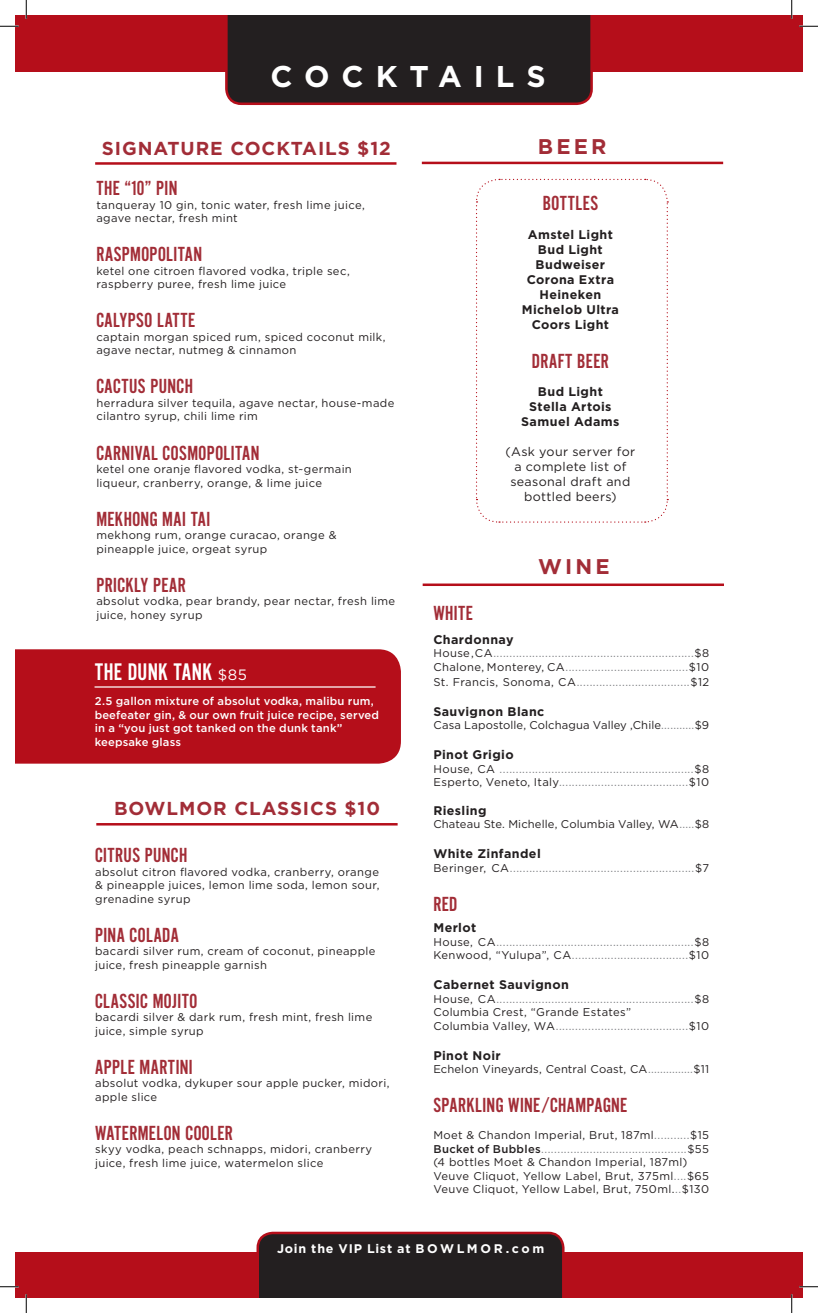
<style>
.page{position:relative;width:818px;height:1313px;background:#fff}
.page>*{position:absolute;margin:0;border:0;box-sizing:border-box;transform-origin:0 0}
.t1{font:700 30px "Gotham";color:#fff}
.t2{font:25px "Alternate Gothic No 2";letter-spacing:.015em;color:#fff}
.t3{font:21.25px "Alternate Gothic No 2";letter-spacing:.02em;color:#a22d37}
.t4{font:700 21.25px "Gotham";letter-spacing:.15em;color:#a22d37}
.t5{font:700 18.75px "Gotham";letter-spacing:.05em;color:#a22d37}
.t6{font:700 12.5px/15px "Gotham";letter-spacing:.03em;color:#231f20;text-align:center}
.t7{font:12.5px/15px "Gotham";letter-spacing:.025em;color:#231f20;text-align:center}
.t8{font:700 12.5px "Gotham";letter-spacing:.12em;color:#fff}
.t9{font:11.25px/13.5px "Gotham";letter-spacing:.03em;color:#231f20}
.t10{font:11.25px/13.5px "Gotham";letter-spacing:.03em;color:#808285}
.t11{font:11.25px "Gotham";letter-spacing:.01em;color:#231f20}
.t12{font:500 11.25px/13.5px "Gotham";letter-spacing:.015em;color:#fff}
.s1{font-family:"Gotham";font-size:15px}
.s2{color:#231f20}
.s3{color:#808285}
.s4{font-weight:500}
</style>
<div class="page">
<hr style="left:95px;top:162px;width:301px;height:3px;background:#b50e1a">
<hr style="left:96px;top:823px;width:301px;height:2px;background:#b50e1a">
<hr style="left:422px;top:162px;width:301px;height:2px;background:#b50e1a">
<hr style="left:422px;top:583px;width:302px;height:3px;background:#b50e1a">
<div style="left:15px;top:649px;width:386px;height:114px;background:#b50e1a"></div>
<hr style="left:94px;top:686px;width:281px;height:1px;background:#fff">
<svg style="left:476px;top:178px;width:192px;height:345px"></svg>
<div style="left:15px;top:15px;width:787px;height:56px;background:#b50e1a"></div>
<div style="left:225px;top:15px;width:367px;height:90px;background:#231f20"></div>
<div style="left:15px;top:1252px;width:787px;height:46px;background:#b50e1a"></div>
<svg style="left:256px;top:1231px;width:308px;height:67px;background:#2e2123"></svg>
<svg style="left:0;top:25px;width:19px;height:2px"></svg>
<svg style="left:799px;top:25px;width:19px;height:2px"></svg>
<svg style="left:0;top:1286px;width:19px;height:1px"></svg>
<svg style="left:799px;top:1285px;width:19px;height:2px"></svg>
<svg style="left:25px;top:0;width:2px;height:19px"></svg>
<svg style="left:25px;top:1294px;width:2px;height:18px"></svg>
<svg style="left:790px;top:0;width:2px;height:19px"></svg>
<svg style="left:790px;top:1294px;width:2px;height:18px"></svg>
<h1 class="t1" style="left:270px;top:59px;width:277px">co cktail s</h1>
<h3 class="t5" style="left:102px;top:137px;width:290px">Si gnature Cocktails $12</h3>
<h3 class="t3" style="left:96px;top:174px;width:83px">THE “10” PIN</h3>
<p class="t9" style="left:96px;top:198px;width:270px">tanqueray 10 gin, tonic water, fresh lime juice, agave nectar, fresh mint</p>
<h3 class="t3" style="left:96px;top:240px;width:107px">RASPMOPOLITAN</h3>
<p class="t9" style="left:96px;top:264px;width:255px">ketel one citroen flavored vodka, triple sec, raspberry puree, fresh lime juice</p>
<h3 class="t3" style="left:96px;top:306px;width:100px">CALYPSO LATTE</h3>
<p class="t9" style="left:96px;top:330px;width:290px">captain morgan spiced rum, spiced coconut milk, agave nectar, nutmeg &amp; cinnamon</p>
<h3 class="t3" style="left:96px;top:372px;width:98px">CACTUS PUNCH</h3>
<p class="t9" style="left:96px;top:396px;width:299px">herradura silver tequila, agave nectar, house-made cilantro syrup, chili lime rim</p>
<h3 class="t3" style="left:96px;top:438px;width:164px">CARNIVAL COSMOPOLITAN</h3>
<p class="t9" style="left:96px;top:462px;width:257px">ketel one oranje flavored vodka, st~germain liqueur, cranberry, orange, &amp; lime juice</p>
<h3 class="t3" style="left:96px;top:504px;width:115px">MEKHONG MAI TAI</h3>
<p class="t9" style="left:96px;top:528px;width:241px">mekhong rum, orange curacao, orange &amp; pineapple juice, orgeat syrup</p>
<h3 class="t3" style="left:96px;top:570px;width:91px">PRICKLY PEAR</h3>
<p class="t9" style="left:96px;top:594px;width:300px">absolut vodka, pear brandy, pear nectar, fresh lime juice, honey syrup</p>
<h2 class="t2" style="left:95px;top:655px;width:154px">THE DUNK TANK <span class="s1">$85</span></h2>
<p class="t12" style="left:95px;top:694px;width:286px">2.5 gallon mixture of absolut vodka, malibu rum, beefeater gin, &amp; our own fruit juice recipe, served in a “you just got tanked on the dunk tank” keepsake glass</p>
<h3 class="t5" style="left:114px;top:797px;width:32px">Bowlmor</h3>
<h3 class="t5" style="left:234px;top:797px;width:147px">Classi cs $10</h3>
<h3 class="t3" style="left:95px;top:841px;width:94px">CITRUS PUNCH</h3>
<p class="t9" style="left:95px;top:865px;width:286px;text-align:justify">absolut citron flavored vodka, cranberry, orange &amp; pineapple juices, lemon lime soda, lemon sour, grenadine syrup</p>
<h3 class="t3" style="left:95px;top:920px;width:85px">PINA COLADA</h3>
<p class="t9" style="left:95px;top:944px;width:282px">bacardi silver rum, cream of coconut, pineapple juice, fresh pineapple garnish</p>
<h3 class="t3" style="left:95px;top:986px;width:104px">CLASSIC MOJITO</h3>
<p class="t9" style="left:95px;top:1010px;width:279px">bacardi silver &amp; dark rum, fresh mint, fresh lime juice, simple syrup</p>
<h3 class="t3" style="left:95px;top:1052px;width:99px">APPLE MARTINI</h3>
<p class="t9" style="left:95px;top:1076px;width:296px">absolut vodka, dykuper sour apple pucker, midori, apple slice</p>
<h3 class="t3" style="left:95px;top:1118px;width:139px">WATERMELON COOLER</h3>
<p class="t9" style="left:95px;top:1142px;width:278px">skyy vodka, peach schnapps, midori, cranberry juice, fresh lime juice, watermelon slice</p>
<h3 class="t4" style="left:538px;top:134px;width:64px">Beer</h3>
<h3 class="t3" style="left:542px;top:189px;width:57px">BOTTLES</h3>
<p class="t6" style="left:521px;top:226px;width:99px">Amstel Light<br>Bud Light<br>Budweiser<br>Corona Extra<br>Heineken<br>Michelob Ultra<br>Coors Light</p>
<h3 class="t3" style="left:532px;top:346px;width:78px">DRAFT BEER</h3>
<p class="t6" style="left:521px;top:384px;width:100px">Bud Light<br>Stella Artois<br>Samuel Adams</p>
<p class="t7" style="left:505px;top:444px;width:131px">(Ask your server for a complete list of seasonal draft and bottled beers)</p>
<h3 class="t4" style="left:538px;top:554px;width:55px">WINE</h3>
<h3 class="t3" style="left:433px;top:598px;width:41px">WHITE</h3>
<p class="t6" style="left:433px;top:631px;width:82px">Chardonnay</p>
<p class="t10" style="left:433px;top:646px;width:277px"><span class="s2">House , CA</span>..............................................................<span class="s2">$8<br>Chalone, Monterey, CA</span>......................................<span class="s2">$10</span></p>
<p class="t10" style="left:433px;top:674px;width:277px"><span class="s2">St. Francis, Sonoma, CA</span>...................................<span class="s2">$12</span></p>
<p class="t6" style="left:433px;top:703px;width:112px">Sauvignon Blanc</p>
<p class="t11" style="left:433px;top:719px;width:277px">Casa Lapostolle, Colchagua Valley ,Chile<span class="s3">...........</span>$9</p>
<p class="t6" style="left:433px;top:747px;width:82px">Pinot Grigio</p>
<p class="t10" style="left:433px;top:762px;width:277px"><span class="s2">House, CA</span> ............................................................<span class="s2">$8<br>Esperto, Veneto, Italy</span>........................................<span class="s2">$10</span></p>
<p class="t6" style="left:433px;top:802px;width:55px">Riesling</p>
<p class="t11" style="left:433px;top:818px;width:277px">Chateau Ste. Michelle, Columbia Valley, WA<span class="s3">.....</span>$8</p>
<p class="t6" style="left:433px;top:846px;width:109px">White Zinfandel</p>
<p class="t10" style="left:433px;top:861px;width:277px"><span class="s2">Beringer, CA</span>.........................................................<span class="s2">$7</span></p>
<h3 class="t3" style="left:433px;top:889px;width:25px">RE D</h3>
<p class="t6" style="left:433px;top:919px;width:44px">Merlot</p>
<p class="t10" style="left:433px;top:934px;width:277px"><span class="s2">House, CA</span>.............................................................<span class="s2">$8<br>Kenwood, “Yulupa”, CA</span>....................................<span class="s2">$10</span></p>
<p class="t6" style="left:433px;top:976px;width:137px">Cabernet Sauvignon</p>
<p class="t10" style="left:433px;top:991px;width:277px"><span class="s2">House, CA</span>.............................................................<span class="s2">$8<br>Columbia Crest, “Grande Estates”<br>Columbia Valley, WA</span>.........................................<span class="s2">$10</span></p>
<p class="t6" style="left:433px;top:1047px;width:69px">Pinot Noir</p>
<p class="t11" style="left:433px;top:1062px;width:277px">Echelon Vineyards, Central Coast, CA<span class="s3">...............</span>$11</p>
<h3 class="t3" style="left:433px;top:1090px;width:9px">SPARKLIN</h3>
<h3 class="t3" style="left:495px;top:1090px;width:72px">G WINE/CHAMPAG</h3>
<h3 class="t3" style="left:611px;top:1090px;width:16px">NE</h3>
<p class="t9" style="left:433px;top:1128px;width:277px">Moet &amp; Chandon Imperial, Brut, 187ml<span class="s3">...........</span>$15<br><span class="s4">Bucket of Bubbles</span><span class="s3">.............................................</span>$55 (4 bottles Moet &amp; Chandon Imperial, 187ml)<br>Veuve Cliquot, Yellow Label, Brut, 375ml<span class="s3">....</span>$65<br>Veuve Cliquot, Yellow Label, Brut, 750ml.<span class="s3">..</span>$130</p>
<p class="t8" style="left:277px;top:1241px;width:269px">Join the VIP List at BOWLMOR.com</p>
</div>
